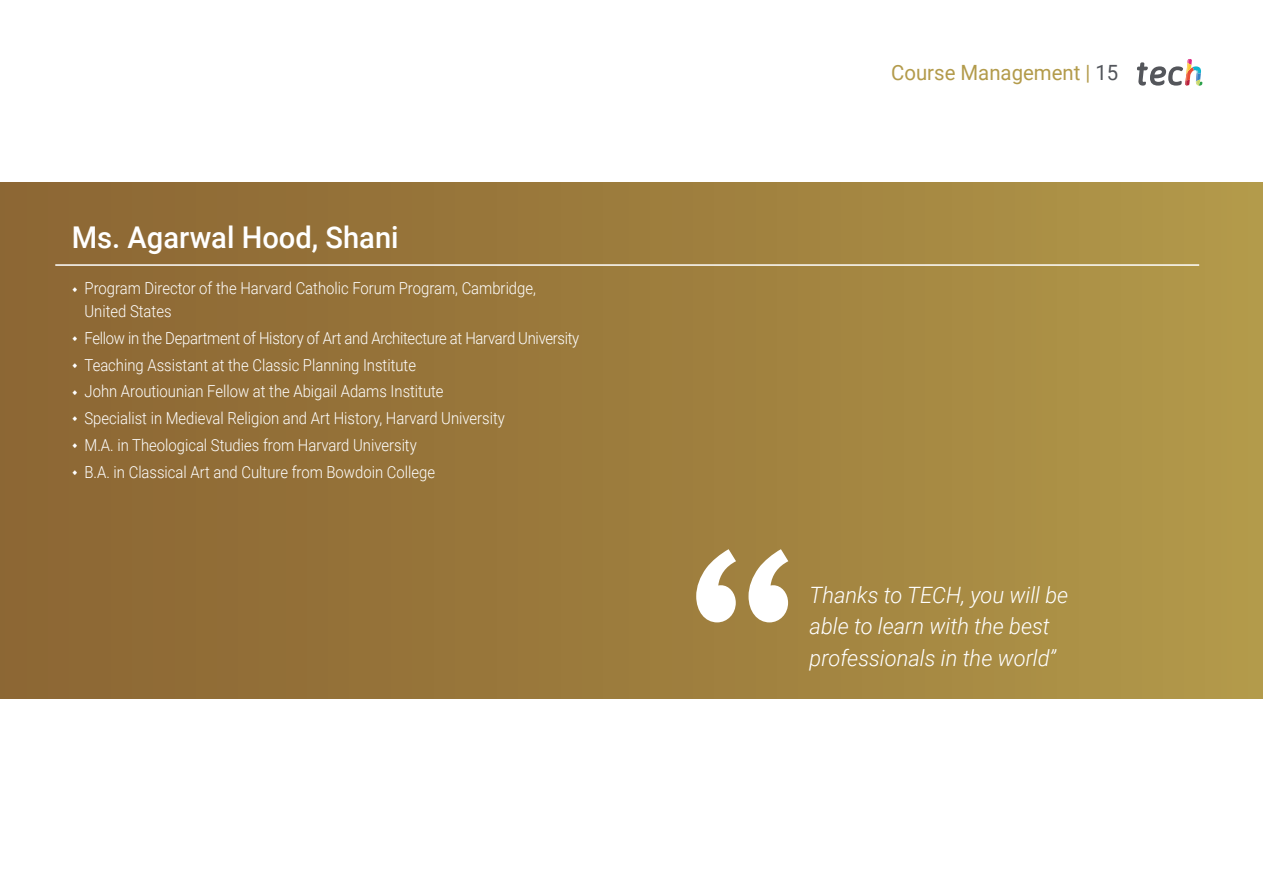
<style>
.page{position:relative;width:1263px;height:893px;background:#fff}
.page>*{position:absolute;margin:0;border:0;box-sizing:border-box;transform-origin:0 0}
.t1{font:500 30px "Roboto";color:#fff}
.t2{font:italic 300 22.5px/31.5px "Roboto";color:#fff}
.t3{font:21px "Roboto";color:#b39b4b}
.t4{font:300 16.5px/26.7px "Roboto";color:#fff;scale:.9 1}
.s1{color:#52555b}
</style>
<div class="page">
<div style="left:0;top:182px;width:1263px;height:516px;background:linear-gradient(to right,#8a6332,#b19849)"></div>
<hr style="left:55px;top:264px;width:1144px;height:2px;background:#fff">
<svg style="left:1137px;top:59px;width:65px;height:27px"></svg>
<svg style="left:696px;top:549px;width:92px;height:73px"></svg>
<svg style="left:73px;top:287px;width:4px;height:5px"></svg>
<svg style="left:73px;top:336px;width:4px;height:5px"></svg>
<svg style="left:73px;top:363px;width:4px;height:5px"></svg>
<svg style="left:73px;top:390px;width:4px;height:5px"></svg>
<svg style="left:73px;top:416px;width:4px;height:5px"></svg>
<svg style="left:73px;top:443px;width:4px;height:5px"></svg>
<svg style="left:73px;top:470px;width:4px;height:5px"></svg>
<h1 class="t1" style="left:72px;top:216px;width:328px">Ms. Agarwal Hood, Shani</h1>
<p class="t4" style="left:85px;top:277px;width:503px;line-height:22.5px">Program Director of the Harvard Catholic Forum Program, Cambridge,<br>United States</p>
<p class="t4" style="left:85px;top:324px;width:551px">Fellow in the Department of History of Art and Architecture at Harvard University Teaching Assistant at the Classic Planning Institute<br>John Aroutiounian Fellow at the Abigail Adams Institute<br>Specialist in Medieval Religion and Art History, Harvard University<br>M.A. in Theological Studies from Harvard University<br>B.A. in Classical Art and Culture from Bowdoin College</p>
<p class="t3" style="left:891px;top:57px;width:229px">Course Management | <span class="s1">15</span></p>
<h2 class="t2" style="left:810px;top:578px;width:260px">Thanks to TECH, you will be able to learn with the best professionals in the world”</h2>
</div>
